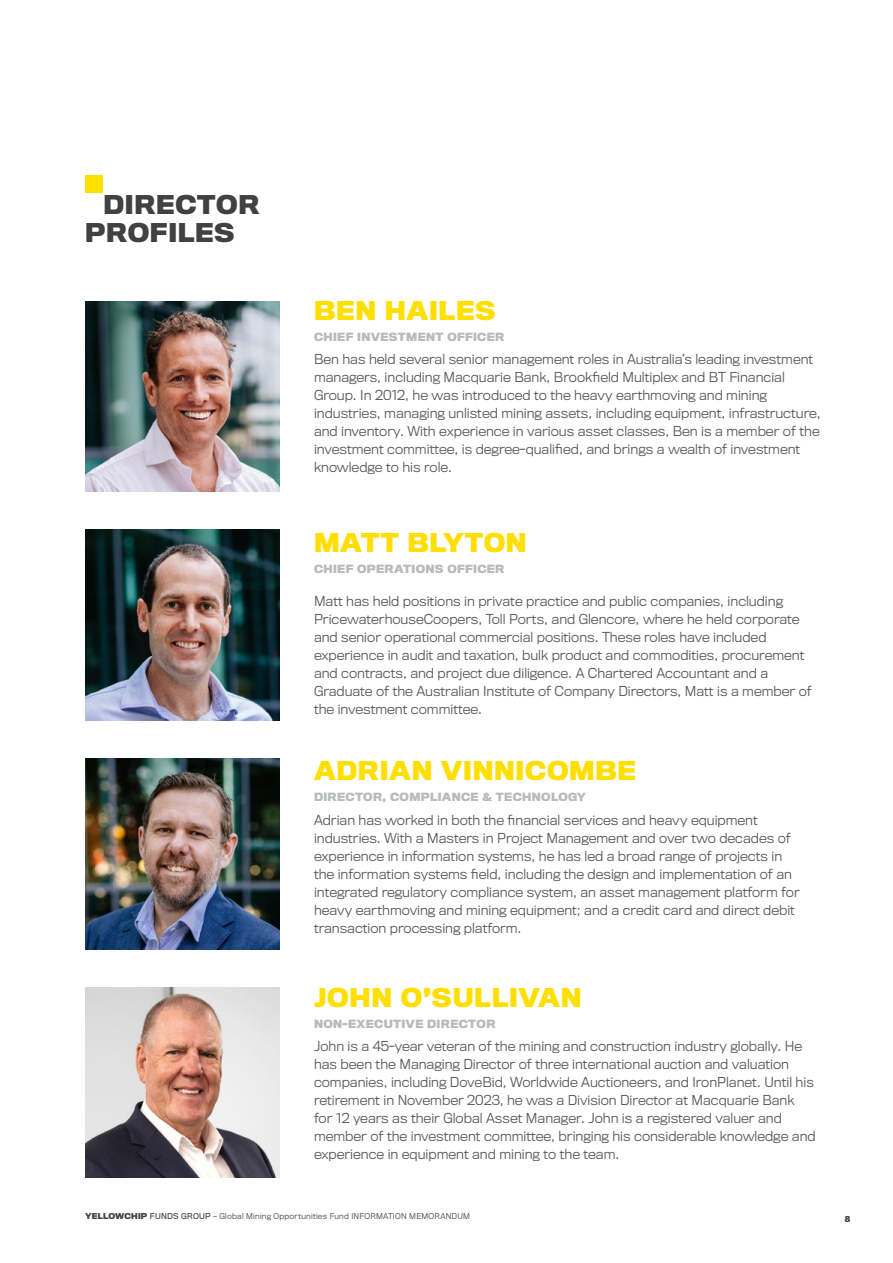
<style>
.page{position:relative;width:893px;height:1263px;background:#fff}
.page>*{position:absolute;margin:0;border:0;box-sizing:border-box;transform-origin:0 0}
.t1{font:700 24px "Titling Gothic FB";letter-spacing:.03em;color:#ffdf00}
.t2{font:700 24px/28.8px "Titling Gothic FB";letter-spacing:.03em;color:#414042}
.t3{font:300 12.75px/18px "Titling Gothic FB";color:#565659}
.t4{font:700 10.5px "Titling Gothic FB";letter-spacing:.03em;color:#b8babc}
.t5{font:300 7.5px "Titling Gothic FB";letter-spacing:.03em;color:#414042}
.t6{font:700 7.5px "Titling Gothic FB";color:#414042}
.s1{font-weight:700}
.s2{font-weight:400}
</style>
<div class="page">
<div style="left:85px;top:175px;width:18px;height:18px;background:#ffdf00"></div>
<img style="left:85px;top:759px;width:194px;height:190px">
<img style="left:85px;top:530px;width:194px;height:190px">
<img style="left:85px;top:301px;width:194px;height:191px">
<img style="left:85px;top:987px;width:194px;height:191px">
<h1 class="t2" style="left:85px;top:189px;width:176px;text-indent:18px">DIRECTOR<br>PROFILES</h1>
<h1 class="t1" style="left:314px;top:296px;width:183px">BEN HAILES</h1>
<p class="t4" style="left:314px;top:331px;width:192px">CHIEF INVESTMENT OFFICER</p>
<p class="t3" style="left:314px;top:350px;width:508px">Ben has held several senior management roles in Australia’s leading investment managers, including Macquarie Bank, Brookfield Multiplex and BT Financial Group. In 2012, he was introduced to the heavy earthmoving and mining industries, managing unlisted mining assets, including equipment, infrastructure, and inventory. With experience in various asset classes, Ben is a member of the investment committee, is degree-qualified, and brings a wealth of investment knowledge to his role.</p>
<h1 class="t1" style="left:314px;top:528px;width:214px">MATT BLYTON</h1>
<p class="t4" style="left:314px;top:562px;width:192px">CHIEF OPERATIONS OFFICER</p>
<p class="t3" style="left:314px;top:592px;width:499px">Matt has held positions in private practice and public companies, including PricewaterhouseCoopers, Toll Ports, and Glencore, where he held corporate and senior operational commercial positions. These roles have included experience in audit and taxation, bulk product and commodities, procurement and contracts, and project due diligence. A Chartered Accountant and a Graduate of the Australian Institute of Company Directors, Matt is a member of the investment committee.</p>
<h1 class="t1" style="left:314px;top:756px;width:324px">ADRIAN VINNICOMBE</h1>
<p class="t4" style="left:314px;top:791px;width:274px">DIRECTOR, COMPLIANCE &amp; TECHNOLOGY</p>
<p class="t3" style="left:314px;top:811px;width:487px">Adrian has worked in both the financial services and heavy equipment industries. With a Masters in Project Management and over two decades of experience in information systems, he has led a broad range of projects in the information systems field, including the design and implementation of an integrated regulatory compliance system, an asset management platform for heavy earthmoving and mining equipment; and a credit card and direct debit transaction processing platform.</p>
<h1 class="t1" style="left:314px;top:982px;width:269px">JOHN O’SULLIVAN</h1>
<p class="t4" style="left:314px;top:1017px;width:183px">NON-EXECUTIVE DIRECTOR</p>
<p class="t3" style="left:314px;top:1037px;width:503px">John is a 45-year veteran of the mining and construction industry globally. He has been the Managing Director of three international auction and valuation companies, including DoveBid, Worldwide Auctioneers, and IronPlanet. Until his retirement in November 2023, he was a Division Director at Macquarie Bank for 12 years as their Global Asset Manager. John is a registered valuer and member of the investment committee, bringing his considerable knowledge and experience in equipment and mining to the team.</p>
<p class="t5" style="left:85px;top:1212px;width:386px"><span class="s1">YELLOWCHIP</span> <span class="s2">FUNDS GROUP</span> – Global Mining Opportunities Fund INFORMATION MEMORANDUM</p>
<p class="t6" style="left:845px;top:1214px;width:7px">8</p>
</div>
